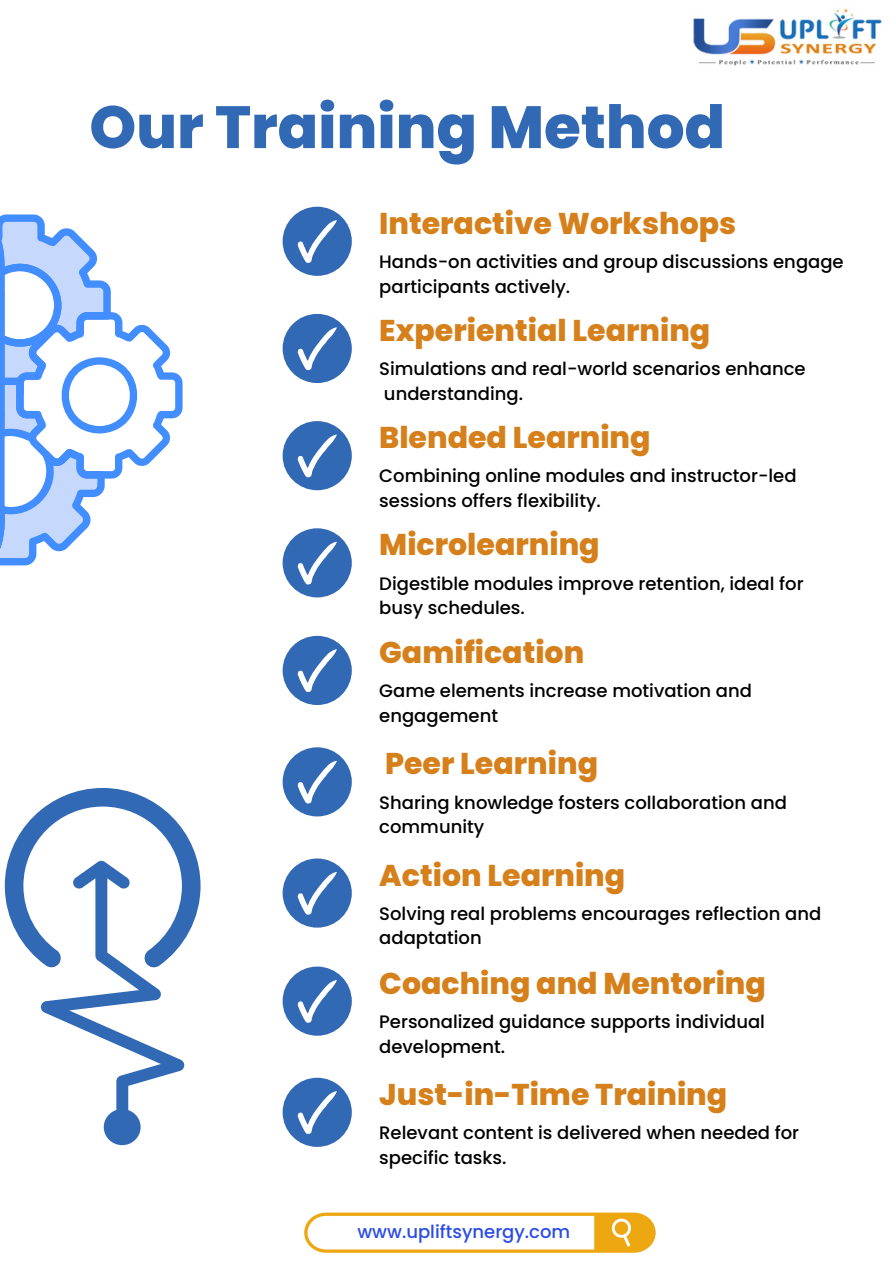
<style>
.page{position:relative;width:894px;height:1264px;background:#fff}
.page>*{position:absolute;margin:0;border:0;box-sizing:border-box;transform-origin:0 0}
.t1{font:800 59.55px "Poppins";color:#3169b5}
.t2{font:800 30px "Poppins";color:#d6801c}
.t3{font:500 18px "Poppins";color:#000}
.t4{font:500 18px "Poppins";color:#2a4ce8}
</style>
<div class="page">
<div style="left:282px;top:207px;width:70px;height:69px;background:#3169b5;border-radius:50%"></div>
<svg style="left:297px;top:220px;width:39px;height:43px"></svg>
<img style="left:693px;top:8px;width:189px;height:58px">
<div style="left:282px;top:314px;width:70px;height:69px;background:#3169b5;border-radius:50%"></div>
<svg style="left:297px;top:327px;width:39px;height:43px"></svg>
<div style="left:282px;top:421px;width:70px;height:69px;background:#3169b5;border-radius:50%"></div>
<svg style="left:297px;top:434px;width:39px;height:43px"></svg>
<div style="left:282px;top:528px;width:70px;height:69px;background:#3169b5;border-radius:50%"></div>
<svg style="left:297px;top:541px;width:39px;height:43px"></svg>
<div style="left:282px;top:636px;width:70px;height:69px;background:#3169b5;border-radius:50%"></div>
<svg style="left:297px;top:649px;width:39px;height:43px"></svg>
<div style="left:282px;top:747px;width:70px;height:69px;background:#3169b5;border-radius:50%"></div>
<svg style="left:297px;top:761px;width:39px;height:42px"></svg>
<div style="left:282px;top:858px;width:70px;height:69px;background:#3169b5;border-radius:50%"></div>
<svg style="left:297px;top:872px;width:39px;height:42px"></svg>
<div style="left:282px;top:966px;width:70px;height:69px;background:#3169b5;border-radius:50%"></div>
<svg style="left:297px;top:980px;width:39px;height:42px"></svg>
<div style="left:282px;top:1077px;width:70px;height:69px;background:#3169b5;border-radius:50%"></div>
<svg style="left:297px;top:1091px;width:39px;height:43px"></svg>
<svg style="left:0;top:214px;width:182px;height:352px"></svg>
<svg style="left:5px;top:788px;width:195px;height:357px"></svg>
<svg style="left:304px;top:1212px;width:351px;height:40px"></svg>
<p class="t1" style="left:89px;top:86px;width:637px">Our Training Method</p>
<p class="t2" style="left:379px;top:202px;width:358px">Interactive Workshops</p>
<h1 class="t3" style="left:379px;top:249px;width:466px">Hands-on activities and group discussions engage</h1>
<p class="t3" style="left:379px;top:274px;width:192px">participants actively.</p>
<h2 class="t2" style="left:379px;top:309px;width:332px">Experiential Learning</h2>
<p class="t3" style="left:379px;top:356px;width:428px">Simulations and real-world scenarios enhance</p>
<p class="t3" style="left:384px;top:381px;width:140px">understanding.</p>
<p class="t2" style="left:379px;top:416px;width:273px">Blended Learning</p>
<h2 class="t3" style="left:379px;top:463px;width:419px">Combining online modules and instructor-led</h2>
<p class="t3" style="left:379px;top:488px;width:223px">sessions offers flexibility.</p>
<p class="t2" style="left:379px;top:524px;width:222px">Microlearning</p>
<p class="t3" style="left:379px;top:570px;width:425px">Digestible modules improve retention, ideal for</p>
<h2 class="t3" style="left:379px;top:595px;width:147px">busy schedules.</h2>
<p class="t2" style="left:379px;top:631px;width:206px">Gamification</p>
<p class="t3" style="left:379px;top:678px;width:374px">Game elements increase motivation and</p>
<p class="t3" style="left:379px;top:703px;width:120px">engagement</p>
<h2 class="t2" style="left:385px;top:742px;width:214px">Peer Learning</h2>
<p class="t3" style="left:379px;top:789px;width:409px">Sharing knowledge fosters collaboration and</p>
<p class="t3" style="left:379px;top:814px;width:106px">community</p>
<p class="t2" style="left:379px;top:854px;width:247px">Action Learning</p>
<h2 class="t3" style="left:379px;top:900px;width:443px">Solving real problems encourages reflection and</h2>
<p class="t3" style="left:379px;top:925px;width:104px">adaptation</p>
<p class="t2" style="left:379px;top:962px;width:388px">Coaching and Mentoring</p>
<p class="t3" style="left:379px;top:1008px;width:387px">Personalized guidance supports individual</p>
<p class="t3" style="left:379px;top:1033px;width:127px">development.</p>
<h2 class="t2" style="left:379px;top:1073px;width:349px">Just-in-Time Training</h2>
<p class="t3" style="left:379px;top:1120px;width:421px">Relevant content is delivered when needed for</p>
<p class="t3" style="left:379px;top:1144px;width:129px">specific tasks.</p>
<h2 class="t4" style="left:357px;top:1219px;width:214px">www.upliftsynergy.com</h2>
</div>
